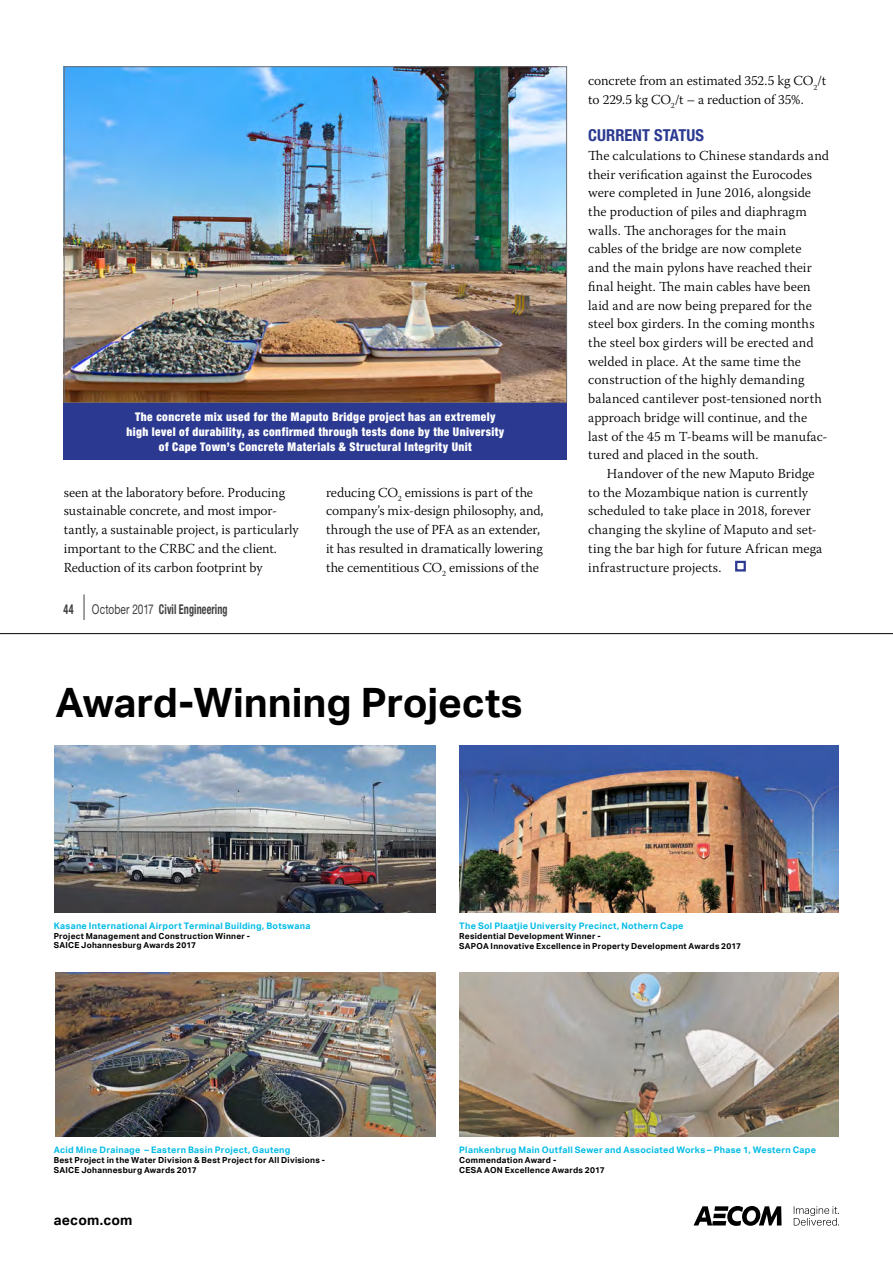
<style>
.page{position:relative;width:893px;height:1263px;background:#fff}
.page>*{position:absolute;margin:0;border:0;box-sizing:border-box;transform-origin:0 0}
.t1{font:700 40.5px "AECOM Sans";color:#000}
.t2{font:700 condensed 16.5px "Helvetica Neue";letter-spacing:.005em;color:#2b3990}
.t3{font:700 13.95px "AECOM Sans";letter-spacing:.015em;color:#000}
.t4{font:300 13.65px/18.8px "Warnock Pro";letter-spacing:.005em;color:#000}
.t5{font:700 condensed 13.5px "Helvetica Neue";letter-spacing:.01em;color:#414042;scale:.75 1}
.t6{font:900 condensed 12px/15px "Helvetica Neue";letter-spacing:.04em;color:#fff;text-align:center;scale:.95 1}
.t7{font:700 9px "AECOM Sans";letter-spacing:.03em;color:#00bce7}
.t8{font:700 8.4px/10.1px "AECOM Sans";letter-spacing:.03em;color:#000}
.t9{font:700 8.25px/9.8px "AECOM Sans";letter-spacing:.03em;color:#000}
.s1{font-weight:400;font-stretch:normal}
</style>
<div class="page">
<svg style="left:84px;top:594px;width:1px;height:26px"></svg>
<svg style="left:693px;top:1206px;width:88px;height:20px"></svg>
<svg style="left:794px;top:1206px;width:45px;height:20px"></svg>
<img style="left:54px;top:746px;width:381px;height:167px">
<img style="left:459px;top:746px;width:380px;height:167px">
<img style="left:459px;top:972px;width:380px;height:165px">
<img style="left:55px;top:972px;width:380px;height:165px">
<hr style="left:0;top:633px;width:893px;height:1px;background:#000">
<div style="left:735px;top:561px;width:11px;height:10px;border:2px solid #2b3990"></div>
<img style="left:66px;top:68px;width:499px;height:333px">
<div style="left:64px;top:403px;width:503px;height:57px;background:#2b3990"></div>
<p class="t6" style="left:126px;top:409px;width:399px">The concrete mix used for the Maputo Bridge project has an extremely high level of durability, as confirmed through tests done by the University of Cape Town’s Concrete Materials &amp; Structural Integrity Unit</p>
<p class="t4" style="left:64px;top:483px;width:236px">seen at the laboratory before. Producing sustainable concrete, and most impor&shy;tantly, a sustainable project, is particularly important to the CRBC and the client.<br>Reduction of its carbon footprint by</p>
<p class="t4" style="left:326px;top:483px;width:219px">reducing CO<sub>2</sub> emissions is part of the company’s mix-design philosophy, and, through the use of PFA as an extender, it has resulted in dramatically lowering the cementitious CO<sub>2</sub> emissions of the</p>
<p class="t5" style="left:64px;top:601px;width:15px">44</p>
<p class="t5" style="left:92px;top:601px;width:182px"><span class="s1">October 2017</span> Civil Engineering</p>
<h1 class="t1" style="left:56px;top:679px;width:469px">Award-Winning Projects</h1>
<p class="t4" style="left:588px;top:71px;width:240px">concrete from an estimated 352.5 kg CO<sub>2</sub>/t to 229.5 kg CO<sub>2</sub>/t – a reduction of 35%.</p>
<p class="t2" style="left:588px;top:125px;width:117px">CURRENT STATUS</p>
<p class="t4" style="left:588px;top:146px;width:242px">The calculations to Chinese standards and their verification against the Eurocodes were completed in June 2016, alongside the production of piles and diaphragm walls. The anchorages for the main<br>cables of the bridge are now complete<br>and the main pylons have reached their final height. The main cables have been laid and are now being prepared for the steel box girders. In the coming months the steel box girders will be erected and welded in place. At the same time the construction of the highly demanding balanced cantilever post-tensioned north approach bridge will continue, and the last of the 45 m T-beams will be manufac&shy;tured and placed in the south.</p>
<p class="t4" style="left:588px;top:464px;width:236px;text-indent:19px">Handover of the new Maputo Bridge to the Mozambique nation is currently scheduled to take place in 2018, forever changing the skyline of Maputo and set&shy;ting the bar high for future African mega infrastructure projects.</p>
<p class="t7" style="left:54px;top:920px;width:258px">Kasane International Airport Terminal Building, Botswana</p>
<p class="t9" style="left:54px;top:931px;width:198px">Project Management and Construction Winner -<br>SAICE Johannesburg Awards 2017</p>
<p class="t7" style="left:54px;top:1144px;width:238px">Acid Mine Drainage – Eastern Basin Project, Gauteng</p>
<p class="t8" style="left:54px;top:1155px;width:273px">Best Project in the Water Division &amp; Best Project for All Divisions -<br>SAICE Johannesburg Awards 2017</p>
<p class="t3" style="left:54px;top:1212px;width:80px">aecom.com</p>
<p class="t7" style="left:459px;top:920px;width:226px">The Sol Plaatjie University Precinct, Nothern Cape</p>
<p class="t8" style="left:459px;top:931px;width:143px">Residential Development Winner -</p>
<p class="t9" style="left:459px;top:941px;width:283px">SAPOA Innovative Excellence in Property Development Awards 2017</p>
<p class="t7" style="left:459px;top:1144px;width:358px">Plankenbrug Main Outfall Sewer and Associated Works – Phase 1, Western Cape</p>
<p class="t8" style="left:459px;top:1155px;width:147px">Commendation Award -<br>CESA AON Excellence Awards 2017</p>
</div>
